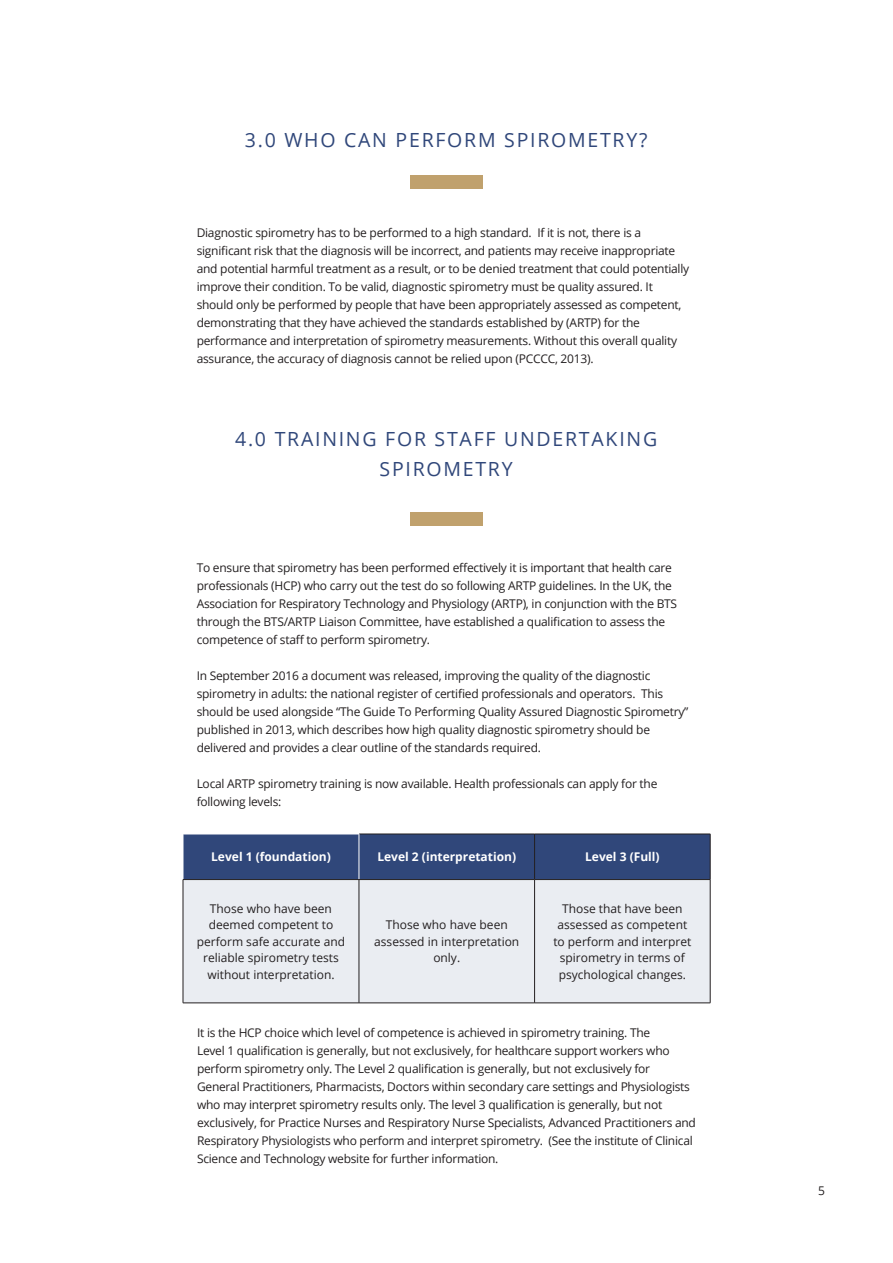
<style>
.page{position:relative;width:893px;height:1263px;background:#fff}
.page>*{position:absolute;margin:0;border:0;box-sizing:border-box;transform-origin:0 0}
.t1{font:19.5px/30px "Open Sans";letter-spacing:.09em;color:#30477a;text-align:center}
.t2{font:12px/18px "Open Sans";letter-spacing:-.02em;color:#231f20}
.t3{font:12px/16.5px "Open Sans";color:#231f20;text-align:center}
.t4{font:700 12px "Open Sans";color:#fff}
</style>
<div class="page">
<div style="left:410px;top:175px;width:72px;height:13px;background:#c0a16d"></div>
<div style="left:410px;top:512px;width:72px;height:14px;background:#c0a16d"></div>
<div style="left:184px;top:835px;width:526px;height:44px;background:#30477a"></div>
<div style="left:184px;top:880px;width:526px;height:123px;background:#eaedf2"></div>
<hr style="left:359px;top:834px;width:176px;height:1px;background:#231f20">
<hr style="left:535px;top:834px;width:175px;height:1px;background:#231f20">
<hr style="left:534px;top:834px;width:1px;height:45px;background:#231f20">
<hr style="left:710px;top:834px;width:1px;height:45px;background:#231f20">
<hr style="left:359px;top:834px;width:1px;height:45px;background:#fff">
<hr style="left:183px;top:879px;width:176px;height:1px;background:#231f20">
<hr style="left:183px;top:880px;width:1px;height:123px;background:#231f20">
<hr style="left:359px;top:879px;width:176px;height:1px;background:#231f20">
<hr style="left:359px;top:880px;width:1px;height:123px;background:#231f20">
<hr style="left:535px;top:879px;width:175px;height:1px;background:#231f20">
<hr style="left:534px;top:880px;width:1px;height:123px;background:#231f20">
<hr style="left:710px;top:880px;width:1px;height:123px;background:#231f20">
<hr style="left:183px;top:1003px;width:176px;height:1px;background:#231f20">
<hr style="left:359px;top:1003px;width:176px;height:1px;background:#231f20">
<hr style="left:535px;top:1003px;width:175px;height:1px;background:#231f20">
<p class="t1" style="left:245px;top:125px;width:404px">3.0 WHO CAN PERFORM SPIROMETRY?</p>
<p class="t2" style="left:197px;top:224px;width:494px">Diagnostic spirometry has to be performed to a high standard. If it is not, there is a significant risk that the diagnosis will be incorrect, and patients may receive inappropriate and potential harmful treatment as a result, or to be denied treatment that could potentially improve their condition. To be valid, diagnostic spirometry must be quality assured. It should only be performed by people that have been appropriately assessed as competent, demonstrating that they have achieved the standards established by (ARTP) for the performance and interpretation of spirometry measurements. Without this overall quality assurance, the accuracy of diagnosis cannot be relied upon (PCCCC, 2013).</p>
<p class="t1" style="left:235px;top:424px;width:424px">4.0 TRAINING FOR STAFF UNDERTAKING<br>SPIROMETRY</p>
<p class="t2" style="left:197px;top:559px;width:482px">To ensure that spirometry has been performed effectively it is important that health care professionals (HCP) who carry out the test do so following ARTP guidelines. In the UK, the Association for Respiratory Technology and Physiology (ARTP), in conjunction with the BTS through the BTS/ARTP Liaison Committee, have established a qualification to assess the competence of staff to perform spirometry.</p>
<p class="t2" style="left:197px;top:667px;width:493px">In September 2016 a document was released, improving the quality of the diagnostic spirometry in adults: the national register of certified professionals and operators. This should be used alongside “The Guide To Performing Quality Assured Diagnostic Spirometry” published in 2013, which describes how high quality diagnostic spirometry should be delivered and provides a clear outline of the standards required.</p>
<p class="t2" style="left:197px;top:775px;width:462px">Local ARTP spirometry training is now available. Health professionals can apply for the following levels:</p>
<p class="t4" style="left:211px;top:848px;width:121px">Level 1 (foundation)</p>
<p class="t4" style="left:377px;top:848px;width:140px">Level 2 (interpretation)</p>
<p class="t4" style="left:585px;top:848px;width:76px">Level 3 (Full)</p>
<p class="t3" style="left:197px;top:900px;width:150px">Those who have been deemed competent to perform safe accurate and reliable spirometry tests without interpretation.</p>
<p class="t3" style="left:553px;top:900px;width:140px">Those that have been assessed as competent to perform and interpret spirometry in terms of psychological changes.</p>
<p class="t3" style="left:374px;top:916px;width:147px">Those who have been assessed in interpretation only.</p>
<p class="t2" style="left:197px;top:1023px;width:500px">It is the HCP choice which level of competence is achieved in spirometry training. The<br>Level 1 qualification is generally, but not exclusively, for healthcare support workers who perform spirometry only. The Level 2 qualification is generally, but not exclusively for<br>General Practitioners, Pharmacists, Doctors within secondary care settings and Physiologists who may interpret spirometry results only. The level 3 qualification is generally, but not exclusively, for Practice Nurses and Respiratory Nurse Specialists, Advanced Practitioners and Respiratory Physiologists who perform and interpret spirometry. (See the institute of Clinical Science and Technology website for further information.</p>
<p class="t2" style="left:818px;top:1181px;width:8px">5</p>
</div>
